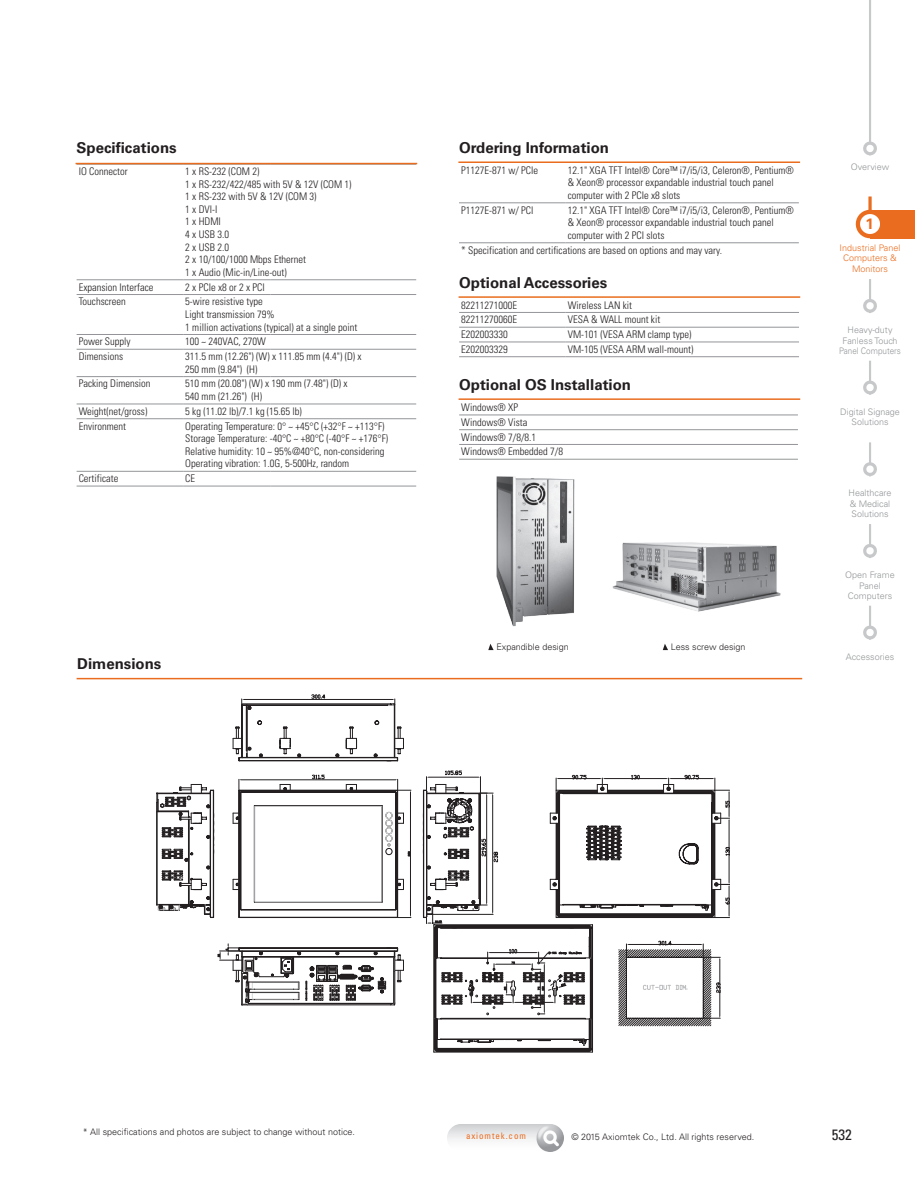
<style>
.page{position:relative;width:915px;height:1191px;background:#fff}
.page>*{position:absolute;margin:0;border:0;box-sizing:border-box;transform-origin:0 0}
.t1{font:700 15px "Univers LT Std";color:#231f20}
.t2{font:condensed 15px "Univers LT Std";color:#231f20}
.t3{font:700 15px "Univers LT Std";color:#ea6d1f}
.t4{font:300 condensed 10.5px/12.6px "Univers LT Std";color:#231f20}
.t5{font:300 9px "Univers LT Std";color:#231f20}
.t6{font:300 9px/10.5px "Univers LT Std";color:#939598;text-align:center}
.t7{font:300 9px/10.5px "Univers LT Std";color:#ea6d1f;text-align:center}
.t8{font:condensed 9px "Univers LT Std";letter-spacing:.1em;color:#ea6d1f}
</style>
<div class="page">
<img style="left:448px;top:1124px;width:115px;height:27px">
<div style="left:869px;top:210px;width:45px;height:28px;background:#ea6d1f"></div>
<hr style="left:868px;top:279px;width:2px;height:34px;background:#c7c8ca">
<svg style="left:863px;top:295px;width:14px;height:18px"></svg>
<hr style="left:868px;top:361px;width:2px;height:34px;background:#c7c8ca">
<svg style="left:863px;top:377px;width:14px;height:18px"></svg>
<hr style="left:868px;top:442px;width:2px;height:34px;background:#c7c8ca">
<svg style="left:863px;top:459px;width:14px;height:18px"></svg>
<hr style="left:868px;top:524px;width:2px;height:34px;background:#c7c8ca">
<svg style="left:863px;top:540px;width:14px;height:18px"></svg>
<hr style="left:868px;top:605px;width:2px;height:34px;background:#c7c8ca">
<svg style="left:863px;top:622px;width:14px;height:18px"></svg>
<hr style="left:868px;top:0;width:2px;height:155px;background:#c7c8ca">
<svg style="left:863px;top:138px;width:14px;height:18px"></svg>
<hr style="left:868px;top:196px;width:3px;height:16px;background:#ea6d1f">
<svg style="left:855px;top:204px;width:34px;height:35px"></svg>
<hr style="left:77px;top:164px;width:106px;height:1px;background:#939598">
<hr style="left:183px;top:164px;width:87px;height:1px;background:#939598">
<hr style="left:270px;top:164px;width:146px;height:1px;background:#939598">
<hr style="left:77px;top:279px;width:106px;height:1px;background:#939598">
<hr style="left:183px;top:279px;width:87px;height:1px;background:#939598">
<hr style="left:270px;top:279px;width:146px;height:1px;background:#939598">
<hr style="left:77px;top:294px;width:106px;height:1px;background:#939598">
<hr style="left:183px;top:294px;width:87px;height:1px;background:#939598">
<hr style="left:270px;top:294px;width:146px;height:1px;background:#939598">
<hr style="left:77px;top:334px;width:106px;height:1px;background:#939598">
<hr style="left:183px;top:334px;width:87px;height:1px;background:#939598">
<hr style="left:270px;top:334px;width:146px;height:1px;background:#939598">
<hr style="left:77px;top:349px;width:106px;height:1px;background:#939598">
<hr style="left:183px;top:349px;width:87px;height:1px;background:#939598">
<hr style="left:270px;top:349px;width:146px;height:1px;background:#939598">
<hr style="left:77px;top:376px;width:106px;height:1px;background:#939598">
<hr style="left:183px;top:376px;width:87px;height:1px;background:#939598">
<hr style="left:270px;top:376px;width:146px;height:1px;background:#939598">
<hr style="left:77px;top:404px;width:106px;height:1px;background:#939598">
<hr style="left:183px;top:404px;width:87px;height:1px;background:#939598">
<hr style="left:270px;top:404px;width:146px;height:1px;background:#939598">
<hr style="left:77px;top:418px;width:106px;height:1px;background:#939598">
<hr style="left:183px;top:418px;width:87px;height:1px;background:#939598">
<hr style="left:270px;top:418px;width:146px;height:1px;background:#939598">
<hr style="left:77px;top:471px;width:106px;height:1px;background:#939598">
<hr style="left:183px;top:471px;width:87px;height:1px;background:#939598">
<hr style="left:270px;top:471px;width:146px;height:1px;background:#939598">
<hr style="left:77px;top:486px;width:106px;height:1px;background:#939598">
<hr style="left:183px;top:486px;width:87px;height:1px;background:#939598">
<hr style="left:270px;top:486px;width:146px;height:1px;background:#939598">
<hr style="left:459px;top:202px;width:106px;height:1px;background:#939598">
<hr style="left:565px;top:202px;width:233px;height:1px;background:#939598">
<hr style="left:459px;top:242px;width:106px;height:1px;background:#939598">
<hr style="left:565px;top:242px;width:233px;height:1px;background:#939598">
<hr style="left:459px;top:415px;width:338px;height:1px;background:#939598">
<hr style="left:459px;top:429px;width:338px;height:1px;background:#939598">
<hr style="left:459px;top:444px;width:338px;height:1px;background:#939598">
<hr style="left:459px;top:459px;width:338px;height:1px;background:#939598">
<hr style="left:75px;top:163px;width:342px;height:1px;background:#ea6d1f">
<hr style="left:458px;top:161px;width:341px;height:2px;background:#ea6d1f">
<hr style="left:458px;top:398px;width:342px;height:2px;background:#ea6d1f">
<hr style="left:77px;top:678px;width:724px;height:1px;background:#ea6d1f">
<svg style="left:488px;top:644px;width:5px;height:6px"></svg>
<svg style="left:156px;top:694px;width:574px;height:358px"></svg>
<hr style="left:459px;top:312px;width:106px;height:1px;background:#939598">
<hr style="left:565px;top:312px;width:233px;height:1px;background:#939598">
<hr style="left:459px;top:327px;width:106px;height:1px;background:#939598">
<hr style="left:565px;top:327px;width:233px;height:1px;background:#939598">
<hr style="left:459px;top:342px;width:106px;height:1px;background:#939598">
<hr style="left:565px;top:342px;width:233px;height:1px;background:#939598">
<hr style="left:459px;top:356px;width:106px;height:1px;background:#939598">
<hr style="left:565px;top:356px;width:233px;height:1px;background:#939598">
<hr style="left:458px;top:296px;width:342px;height:2px;background:#ea6d1f">
<svg style="left:662px;top:644px;width:6px;height:6px"></svg>
<img style="left:612px;top:542px;width:169px;height:70px">
<img style="left:496px;top:476px;width:79px;height:151px">
<h1 class="t1" style="left:77px;top:139px;width:102px">Specifications</h1>
<h1 class="t1" style="left:459px;top:139px;width:151px">Ordering Information</h1>
<p class="t4" style="left:79px;top:165px;width:50px">IO Connector</p>
<p class="t4" style="left:185px;top:165px;width:168px">1 x RS-232 (COM 2)<br>1 x RS-232/422/485 with 5V &amp; 12V (COM 1)<br>1 x RS-232 with 5V &amp; 12V (COM 3)<br>1 x DVI-I<br>1 x HDMI<br>4 x USB 3.0<br>2 x USB 2.0<br>2 x 10/100/1000 Mbps Ethernet<br>1 x Audio (Mic-in/Line-out)</p>
<p class="t4" style="left:79px;top:281px;width:76px">Expansion Interface</p>
<p class="t4" style="left:185px;top:281px;width:81px">2 x PCIe x8 or 2 x PCI</p>
<p class="t4" style="left:79px;top:295px;width:49px">Touchscreen</p>
<p class="t4" style="left:185px;top:295px;width:173px">5-wire resistive type<br>Light transmission 79%<br>1 million activations (typical) at a single point</p>
<p class="t4" style="left:79px;top:335px;width:53px">Power Supply</p>
<p class="t4" style="left:185px;top:335px;width:82px">100 ~ 240VAC, 270W</p>
<p class="t4" style="left:79px;top:350px;width:46px">Dimensions</p>
<p class="t4" style="left:185px;top:350px;width:178px">311.5 mm (12.26") (W) x 111.85 mm (4.4") (D) x<br>250 mm (9.84") (H)</p>
<p class="t4" style="left:79px;top:377px;width:73px">Packing Dimension</p>
<p class="t4" style="left:185px;top:377px;width:164px">510 mm (20.08") (W) x 190 mm (7.48") (D) x<br>540 mm (21.26") (H)</p>
<p class="t4" style="left:79px;top:405px;width:70px">Weight(net/gross)</p>
<p class="t4" style="left:185px;top:405px;width:118px">5 kg (11.02 lb)/7.1 kg (15.65 lb)</p>
<p class="t4" style="left:79px;top:419px;width:49px">Environment</p>
<p class="t4" style="left:185px;top:419px;width:204px">Operating Temperature: 0° ~ +45°C (+32°F ~ +113°F)<br>Storage Temperature: -40°C ~ +80°C (-40°F ~ +176°F)<br>Relative humidity: 10 ~ 95%@40°C, non-considering Operating vibration: 1.0G, 5-500Hz, random</p>
<p class="t4" style="left:79px;top:472px;width:41px">Certificate</p>
<p class="t4" style="left:185px;top:472px;width:11px">CE</p>
<h1 class="t1" style="left:77px;top:655px;width:86px">Dimensions</h1>
<p class="t4" style="left:461px;top:164px;width:78px">P1127E-871 w/ PCIe</p>
<p class="t4" style="left:567px;top:164px;width:228px">12.1" XGA TFT Intel® Core™ i7/i5/i3, Celeron®, Pentium® &amp; Xeon® processor expandable industrial touch panel computer with 2 PCIe x8 slots</p>
<p class="t4" style="left:461px;top:204px;width:74px">P1127E-871 w/ PCI</p>
<p class="t4" style="left:567px;top:204px;width:228px">12.1" XGA TFT Intel® Core™ i7/i5/i3, Celeron®, Pentium® &amp; Xeon® processor expandable industrial touch panel computer with 2 PCI slots</p>
<p class="t4" style="left:461px;top:244px;width:262px">* Specification and certifications are based on options and may vary.</p>
<h1 class="t1" style="left:459px;top:273px;width:149px">Optional Accessories</h1>
<p class="t4" style="left:461px;top:298px;width:57px">82211271000E</p>
<p class="t4" style="left:567px;top:298px;width:66px">Wireless LAN kit</p>
<p class="t4" style="left:461px;top:313px;width:57px">82211270060E</p>
<p class="t4" style="left:567px;top:313px;width:94px">VESA &amp; WALL mount kit</p>
<p class="t4" style="left:461px;top:328px;width:48px">E202003330</p>
<p class="t4" style="left:567px;top:328px;width:125px">VM-101 (VESA ARM clamp type)</p>
<p class="t4" style="left:461px;top:343px;width:48px">E202003329</p>
<p class="t4" style="left:567px;top:343px;width:127px">VM-105 (VESA ARM wall-mount)</p>
<h1 class="t1" style="left:459px;top:376px;width:173px">Optional OS Installation</h1>
<p class="t4" style="left:461px;top:400px;width:103px;line-height:14.7px">Windows® XP<br>Windows® Vista<br>Windows® 7/8/8.1<br>Windows® Embedded 7/8</p>
<p class="t5" style="left:496px;top:641px;width:74px">Expandible design</p>
<p class="t5" style="left:670px;top:641px;width:76px">Less screw design</p>
<p class="t6" style="left:850px;top:161px;width:40px">Overview</p>
<h1 class="t3" style="left:865px;top:215px;width:10px">1</h1>
<p class="t7" style="left:839px;top:242px;width:62px">Industrial Panel<br>Computers &amp;<br>Monitors</p>
<p class="t6" style="left:838px;top:325px;width:63px">Heavy-duty<br>Fanless Touch<br>Panel Computers</p>
<p class="t6" style="left:839px;top:406px;width:61px">Digital Signage<br>Solutions</p>
<p class="t6" style="left:848px;top:488px;width:45px;text-align:left">Healthcare &amp; Medical<br>Solutions</p>
<p class="t6" style="left:844px;top:569px;width:51px">Open Frame<br>Panel<br>Computers</p>
<p class="t6" style="left:845px;top:651px;width:50px">Accessories</p>
<p class="t5" style="left:83px;top:1126px;width:273px">* All specifications and photos are subject to change without notice.</p>
<p class="t8" style="left:466px;top:1130px;width:61px">axiomtek.com</p>
<p class="t5" style="left:571px;top:1131px;width:184px">© 2015 Axiomtek Co., Ltd. All rights reserved.</p>
<h1 class="t2" style="left:831px;top:1124px;width:21px">532</h1>
</div>
